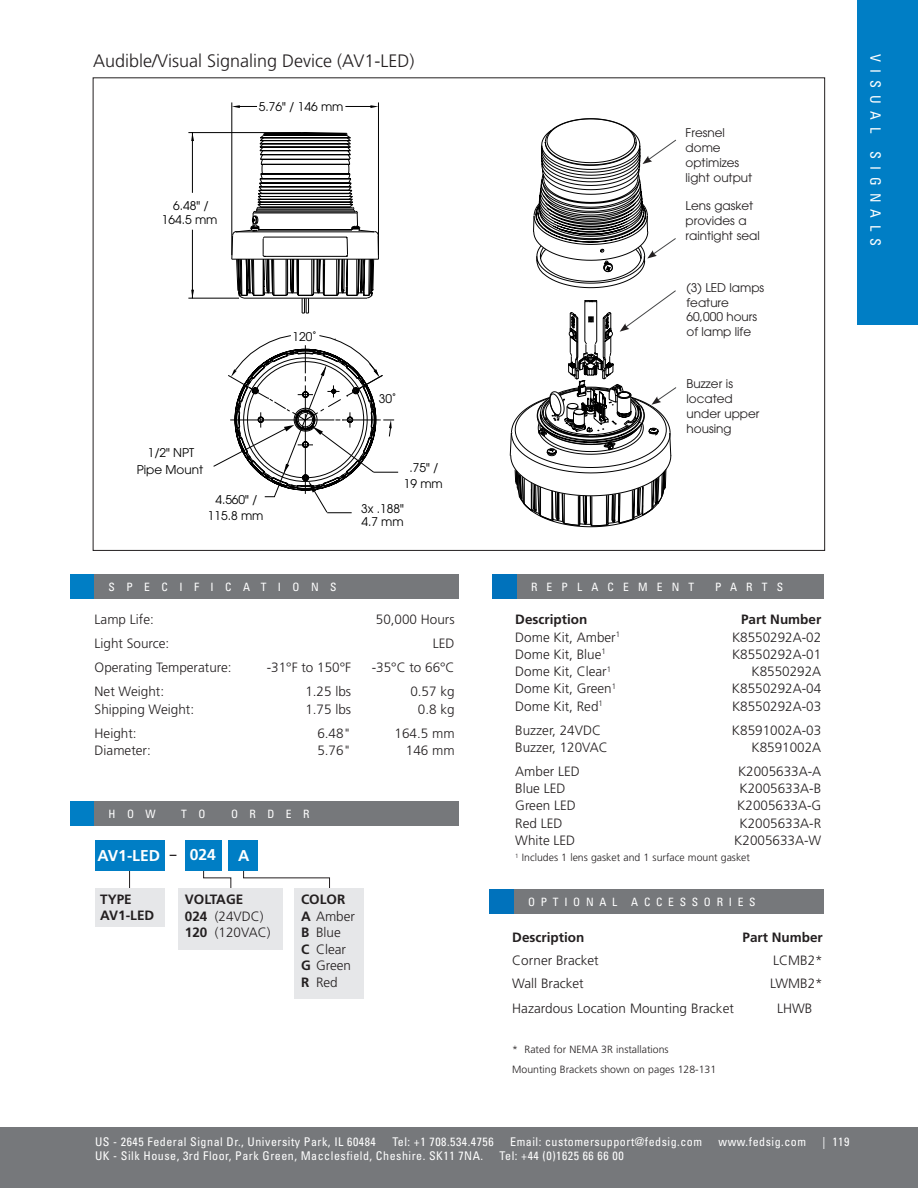
<style>
.page{position:relative;width:918px;height:1188px;background:#fff}
.page>*{position:absolute;margin:0;border:0;box-sizing:border-box;transform-origin:0 0}
.t1{font:300 18px "Frutiger";color:#231f20}
.t2{font:700 15.6px "Frutiger";color:#fff}
.t3{font:condensed 14.25px "Univers";letter-spacing:.5em;color:#fff}
.t4{font:300 13.5px "Frutiger";color:#231f20}
.t5{font:700 13.5px/16.5px "Frutiger";color:#231f20}
.t6{font:condensed 12px "Univers";letter-spacing:.045em;color:#fff}
.t7{font:12px/15px "Avant Garde";color:#231f20}
.t8{font:12px/16px "Avant Garde";color:#000;text-align:center}
.t9{font:condensed 11.55px "Univers";letter-spacing:.8em;color:#fff}
.t10{font:condensed 11.55px "Univers";letter-spacing:.5em;color:#fff}
.t11{font:condensed 11.55px "Univers";letter-spacing:1em;color:#fff}
.t12{font:11.25px "Avant Garde";color:#000}
.Replacement{font:300 10.5px "Frutiger";color:#231f20}
.Replacement-2{font:300 6.15px "Frutiger";color:#231f20}
.s1{font-weight:300}
.s2{font-weight:700}
</style>
<div class="page">
<div style="left:0;top:1127px;width:918px;height:61px;background:#76787b"></div>
<div style="left:857px;top:0;width:61px;height:325px;background:#007ec5"></div>
<svg style="left:129px;top:870px;width:1px;height:18px"></svg>
<svg style="left:243px;top:870px;width:87px;height:25px"></svg>
<svg style="left:203px;top:867px;width:29px;height:21px"></svg>
<div style="left:95px;top:888px;width:69px;height:39px;background:#e6e7e9"></div>
<div style="left:178px;top:888px;width:104px;height:61px;background:#e6e7e9"></div>
<div style="left:70px;top:575px;width:26px;height:24px;background:#007ec5"></div>
<div style="left:95px;top:575px;width:364px;height:24px;background:#76787b"></div>
<div style="left:70px;top:801px;width:26px;height:25px;background:#007ec5"></div>
<div style="left:95px;top:801px;width:364px;height:25px;background:#76787b"></div>
<div style="left:95px;top:840px;width:69px;height:30px;background:#007ec5"></div>
<div style="left:185px;top:840px;width:37px;height:30px;background:#007ec5"></div>
<div style="left:229px;top:840px;width:29px;height:30px;background:#007ec5"></div>
<div style="left:492px;top:575px;width:26px;height:24px;background:#0072bc"></div>
<div style="left:517px;top:575px;width:307px;height:24px;background:#76787b"></div>
<svg style="left:231px;top:102px;width:148px;height:212px"></svg>
<hr style="left:192px;top:133px;width:1px;height:60px;background:#000">
<hr style="left:192px;top:230px;width:1px;height:68px;background:#000">
<hr style="left:188px;top:132px;width:113px;height:1px;background:#000">
<hr style="left:188px;top:298px;width:51px;height:1px;background:#000">
<svg style="left:191px;top:290px;width:3px;height:8px"></svg>
<svg style="left:191px;top:133px;width:3px;height:8px"></svg>
<svg style="left:213px;top:335px;width:186px;height:178px"></svg>
<div style="left:489px;top:890px;width:26px;height:24px;background:#0072bc"></div>
<div style="left:514px;top:890px;width:310px;height:24px;background:#76787b"></div>
<div style="left:294px;top:888px;width:70px;height:110px;background:#e6e7e9"></div>
<svg style="left:509px;top:118px;width:168px;height:457px"></svg>
<p class="t1" style="left:93px;top:50px;width:323px">Audible/Visual Signaling Device (AV1-LED)</p>
<p class="t12" style="left:242px;top:94px;width:81px">5.76" / 146 mm</p>
<p class="t8" style="left:259px;top:98px;width:86px">5.76" / 146 mm</p>
<p class="t8" style="left:162px;top:198px;width:57px;line-height:14.5px">6.48" /<br>164.5 mm</p>
<p class="t8" style="left:292px;top:329px;width:25px">120˚</p>
<p class="t8" style="left:137px;top:445px;width:68px">1/2" NPT<br>Pipe Mount</p>
<p class="t8" style="left:208px;top:491px;width:57px">4.560" /<br>115.8 mm</p>
<p class="t11" style="left:109px;top:580px;width:230px">SPECIFICATIONS</p>
<p class="t8" style="left:379px;top:390px;width:19px">30˚</p>
<p class="t8" style="left:404px;top:459px;width:41px">.75" /<br>19 mm</p>
<p class="t8" style="left:361px;top:502px;width:44px;line-height:13.4px;text-align:left">3x .188"<br>4.7 mm</p>
<p class="t7" style="left:686px;top:126px;width:68px">Fresnel dome optimizes light output</p>
<p class="t7" style="left:686px;top:198px;width:76px">Lens gasket provides a raintight seal</p>
<p class="t7" style="left:687px;top:281px;width:79px;line-height:14.4px">(3) LED lamps feature<br>60,000 hours of lamp life</p>
<p class="t7" style="left:687px;top:376px;width:74px">Buzzer is located under upper housing</p>
<p class="t9" style="left:531px;top:580px;width:165px">REPLACEMENT</p>
<p class="t9" style="left:715px;top:580px;width:70px">PARTS</p>
<p class="t4" style="left:95px;top:612px;width:61px">Lamp Life:</p>
<p class="t4" style="left:376px;top:612px;width:80px">50,000 Hours</p>
<p class="t4" style="left:95px;top:636px;width:76px">Light Source:</p>
<p class="t4" style="left:433px;top:636px;width:23px">LED</p>
<p class="t4" style="left:95px;top:660px;width:139px">Operating Temperature:</p>
<p class="t4" style="left:267px;top:660px;width:86px">-31°F to 150°F</p>
<p class="t4" style="left:372px;top:660px;width:84px">-35°C to 66°C</p>
<p class="t4" style="left:95px;top:684px;width:71px">Net Weight:</p>
<p class="t4" style="left:305px;top:684px;width:47px">1.25 lbs</p>
<p class="t4" style="left:410px;top:684px;width:46px">0.57 kg</p>
<p class="t4" style="left:95px;top:701px;width:101px">Shipping Weight:</p>
<p class="t4" style="left:305px;top:701px;width:47px">1.75 lbs</p>
<p class="t4" style="left:418px;top:701px;width:38px">0.8 kg</p>
<p class="t4" style="left:95px;top:725px;width:44px">Height:</p>
<p class="t4" style="left:317px;top:725px;width:35px">6.48"</p>
<p class="t4" style="left:395px;top:725px;width:62px">164.5 mm</p>
<p class="t4" style="left:95px;top:743px;width:58px">Diameter:</p>
<p class="t4" style="left:317px;top:743px;width:35px">5.76"</p>
<p class="t4" style="left:406px;top:743px;width:50px">146 mm</p>
<p class="t5" style="left:515px;top:612px;width:73px">Description</p>
<p class="t5" style="left:741px;top:612px;width:82px">Part Number</p>
<p class="t4" style="left:515px;top:629px;width:106px">Dome Kit, Amber<sup>1</sup></p>
<p class="t4" style="left:732px;top:629px;width:91px">K8550292A-02</p>
<p class="t4" style="left:515px;top:647px;width:92px">Dome Kit, Blue<sup>1</sup></p>
<p class="t4" style="left:732px;top:647px;width:91px">K8550292A-01</p>
<p class="t4" style="left:515px;top:664px;width:97px">Dome Kit, Clear<sup>1</sup></p>
<p class="t4" style="left:752px;top:664px;width:71px">K8550292A</p>
<p class="t4" style="left:515px;top:681px;width:102px">Dome Kit, Green<sup>1</sup></p>
<p class="t4" style="left:732px;top:681px;width:91px">K8550292A-04</p>
<p class="t4" style="left:515px;top:698px;width:89px">Dome Kit, Red<sup>1</sup></p>
<p class="t4" style="left:732px;top:698px;width:91px">K8550292A-03</p>
<p class="t4" style="left:515px;top:722px;width:87px">Buzzer, 24VDC</p>
<p class="t4" style="left:732px;top:722px;width:91px">K8591002A-03</p>
<p class="t4" style="left:515px;top:740px;width:94px">Buzzer, 120VAC</p>
<p class="t4" style="left:752px;top:740px;width:71px">K8591002A</p>
<p class="t4" style="left:515px;top:764px;width:66px">Amber LED</p>
<p class="t4" style="left:738px;top:764px;width:85px">K2005633A-A</p>
<p class="t4" style="left:515px;top:781px;width:52px">Blue LED</p>
<p class="t4" style="left:740px;top:781px;width:83px">K2005633A-B</p>
<p class="t4" style="left:515px;top:798px;width:62px">Green LED</p>
<p class="t4" style="left:737px;top:798px;width:86px">K2005633A-G</p>
<p class="t4" style="left:515px;top:815px;width:49px">Red LED</p>
<p class="t4" style="left:740px;top:815px;width:83px">K2005633A-R</p>
<p class="t4" style="left:515px;top:833px;width:61px">White LED</p>
<p class="t4" style="left:734px;top:833px;width:89px">K2005633A-W</p>
<p class="Replacement-2" style="left:515px;top:852px;width:5px">1</p>
<p class="t9" style="left:109px;top:807px;width:49px">HOW</p>
<p class="t9" style="left:181px;top:807px;width:26px">T O</p>
<p class="t9" style="left:231px;top:807px;width:80px">ORDER</p>
<p class="t2" style="left:97px;top:846px;width:64px">AV1-LED</p>
<p class="t2" style="left:190px;top:845px;width:28px">024</p>
<p class="t2" style="left:238px;top:846px;width:13px">A</p>
<p class="t5" style="left:100px;top:891px;width:33px">TYPE</p>
<p class="t5" style="left:100px;top:907px;width:56px">AV1-LED</p>
<p class="t5" style="left:170px;top:846px;width:8px">–</p>
<p class="Replacement" style="left:522px;top:852px;width:230px">Includes 1 lens gasket and 1 surface mount gasket</p>
<p class="t5" style="left:301px;top:891px;width:55px">COLOR<br>A <span class="s1">Amber</span></p>
<p class="t4" style="left:301px;top:925px;width:41px"><span class="s2">B</span> Blue</p>
<p class="t4" style="left:301px;top:942px;width:46px"><span class="s2">C</span> Clear</p>
<p class="t4" style="left:301px;top:958px;width:52px"><span class="s2">G</span> Green</p>
<p class="t4" style="left:301px;top:975px;width:38px"><span class="s2">R</span> Red</p>
<p class="t5" style="left:185px;top:891px;width:60px">VOLTAGE</p>
<p class="t4" style="left:185px;top:908px;width:80px"><span class="s2">024</span> (24VDC)</p>
<p class="t4" style="left:185px;top:924px;width:87px"><span class="s2">120</span> (120VAC)</p>
<p class="t10" style="left:528px;top:895px;width:229px">OPTIONAL ACCESSORIES</p>
<p class="t5" style="left:512px;top:929px;width:73px">Description</p>
<p class="t5" style="left:743px;top:929px;width:82px">Part Number</p>
<p class="t4" style="left:512px;top:953px;width:88px">Corner Bracket</p>
<p class="t4" style="left:773px;top:953px;width:51px">LCMB2*</p>
<p class="t4" style="left:512px;top:976px;width:73px">Wall Bracket</p>
<p class="t4" style="left:770px;top:976px;width:54px">LWMB2*</p>
<p class="t4" style="left:512px;top:1001px;width:223px">Hazardous Location Mounting Bracket</p>
<p class="t4" style="left:777px;top:1001px;width:37px">LHWB</p>
<p class="Replacement" style="left:512px;top:1043px;width:158px">* Rated for NEMA 3R installations</p>
<p class="Replacement" style="left:512px;top:1063px;width:205px">Mounting Brackets shown on pages 128-131</p>
<p class="t3" style="left:885px;top:54px;width:194px;rotate:90deg">VISUAL SIGNALS</p>
<p class="t6" style="left:95px;top:1134px;width:282px">US - 2645 Federal Signal Dr., University Park, IL 60484</p>
<p class="t6" style="left:392px;top:1134px;width:103px">Tel: +1 708.534.4756</p>
<p class="t6" style="left:510px;top:1134px;width:193px">Email: customersupport@fedsig.com</p>
<p class="t6" style="left:719px;top:1134px;width:89px">www.fedsig.com</p>
<p class="t6" style="left:823px;top:1134px;width:28px">| 119</p>
<p class="t6" style="left:95px;top:1148px;width:390px">UK - Silk House, 3rd Floor, Park Green, Macclesfield, Cheshire. SK11 7NA.</p>
<p class="t6" style="left:500px;top:1148px;width:126px">Tel: +44 (0)1625 66 66 00</p>
</div>
